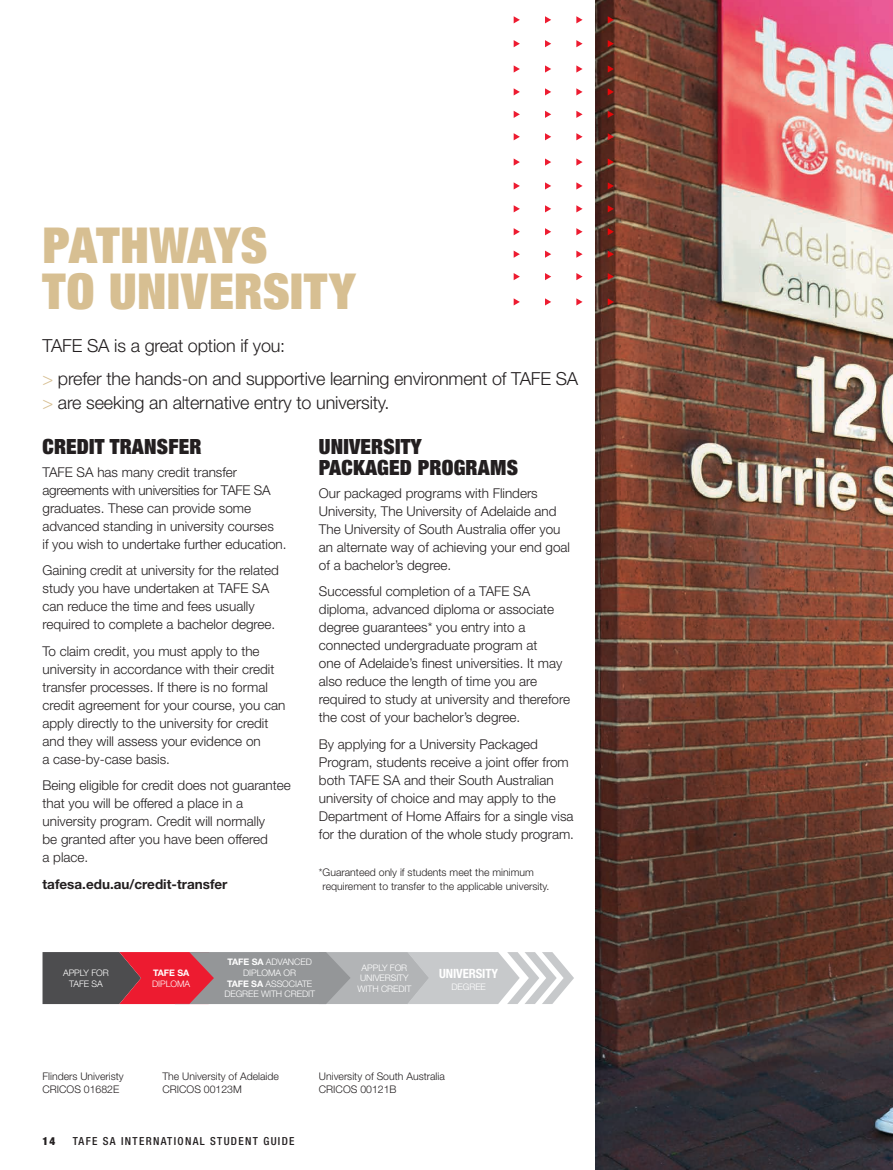
<style>
.page{position:relative;width:893px;height:1170px;background:#fff}
.page>*{position:absolute;margin:0;border:0;box-sizing:border-box;transform-origin:0 0}
.t1{font:900 condensed 49.65px/46.5px "Helvetica Neue LT Std";letter-spacing:.01em;color:#d7bf92}
.t2{font:900 condensed 21px/21px "Helvetica Neue LT Std";letter-spacing:.01em;color:#231f20}
.t3{font:300 18px/32.5px "Helvetica Neue LT Std";letter-spacing:-.01em;color:#231f20}
.t4{font:300 13.5px/18px "Helvetica Neue LT Std";color:#231f20}
.t5{font:700 13.5px "Helvetica Neue LT Std";color:#231f20}
.t6{font:700 condensed 12.75px "Helvetica Neue LT Std";letter-spacing:-.01em;color:#fff}
.t7{font:500 condensed 11.1px "Helvetica Neue LT Std";letter-spacing:.12em;color:#231f20}
.t8{font:900 condensed 11.1px "Helvetica Neue LT Std";color:#231f20}
.t9{font:300 10.5px/13.5px "Helvetica Neue LT Std";color:#231f20}
.t10{font:300 9px/10.6px "Helvetica Neue LT Std";letter-spacing:-.01em;color:#fff;text-align:center}
.t11{font:700 9px "Helvetica Neue LT Std";letter-spacing:-.01em;color:#fff}
.s1{color:#d7bf92}
.s2{font-weight:700}
</style>
<div class="page">
<img style="left:595px;top:0;width:298px;height:1169px">
<svg style="left:514px;top:40px;width:6px;height:7px"></svg>
<svg style="left:514px;top:16px;width:6px;height:7px"></svg>
<svg style="left:514px;top:65px;width:6px;height:8px"></svg>
<svg style="left:514px;top:88px;width:6px;height:7px"></svg>
<svg style="left:514px;top:111px;width:6px;height:7px"></svg>
<svg style="left:514px;top:182px;width:6px;height:7px"></svg>
<svg style="left:514px;top:158px;width:6px;height:8px"></svg>
<svg style="left:514px;top:133px;width:6px;height:7px"></svg>
<svg style="left:514px;top:205px;width:6px;height:7px"></svg>
<svg style="left:514px;top:228px;width:6px;height:7px"></svg>
<svg style="left:514px;top:251px;width:6px;height:7px"></svg>
<svg style="left:514px;top:298px;width:6px;height:7px"></svg>
<svg style="left:514px;top:273px;width:6px;height:7px"></svg>
<svg style="left:545px;top:40px;width:6px;height:7px"></svg>
<svg style="left:545px;top:16px;width:6px;height:7px"></svg>
<svg style="left:545px;top:65px;width:6px;height:8px"></svg>
<svg style="left:545px;top:88px;width:6px;height:7px"></svg>
<svg style="left:545px;top:111px;width:6px;height:7px"></svg>
<svg style="left:545px;top:182px;width:6px;height:7px"></svg>
<svg style="left:545px;top:158px;width:6px;height:8px"></svg>
<svg style="left:545px;top:133px;width:6px;height:7px"></svg>
<svg style="left:545px;top:205px;width:6px;height:7px"></svg>
<svg style="left:545px;top:228px;width:6px;height:7px"></svg>
<svg style="left:545px;top:250px;width:6px;height:8px"></svg>
<svg style="left:545px;top:298px;width:6px;height:7px"></svg>
<svg style="left:545px;top:273px;width:6px;height:7px"></svg>
<svg style="left:576px;top:40px;width:7px;height:7px"></svg>
<svg style="left:576px;top:16px;width:7px;height:7px"></svg>
<svg style="left:576px;top:65px;width:7px;height:8px"></svg>
<svg style="left:576px;top:88px;width:7px;height:7px"></svg>
<svg style="left:576px;top:111px;width:7px;height:7px"></svg>
<svg style="left:576px;top:182px;width:7px;height:7px"></svg>
<svg style="left:576px;top:158px;width:7px;height:8px"></svg>
<svg style="left:576px;top:133px;width:7px;height:7px"></svg>
<svg style="left:576px;top:205px;width:7px;height:7px"></svg>
<svg style="left:576px;top:228px;width:7px;height:7px"></svg>
<svg style="left:576px;top:250px;width:7px;height:8px"></svg>
<svg style="left:576px;top:298px;width:7px;height:7px"></svg>
<svg style="left:576px;top:273px;width:7px;height:7px"></svg>
<svg style="left:608px;top:40px;width:6px;height:7px"></svg>
<svg style="left:608px;top:16px;width:6px;height:7px"></svg>
<svg style="left:608px;top:65px;width:6px;height:8px"></svg>
<svg style="left:608px;top:88px;width:6px;height:7px"></svg>
<svg style="left:608px;top:111px;width:6px;height:7px"></svg>
<svg style="left:608px;top:182px;width:6px;height:7px"></svg>
<svg style="left:608px;top:158px;width:6px;height:8px"></svg>
<svg style="left:608px;top:133px;width:6px;height:7px"></svg>
<svg style="left:608px;top:205px;width:6px;height:7px"></svg>
<svg style="left:608px;top:228px;width:6px;height:7px"></svg>
<svg style="left:608px;top:250px;width:6px;height:8px"></svg>
<svg style="left:608px;top:298px;width:6px;height:7px"></svg>
<svg style="left:608px;top:273px;width:6px;height:7px"></svg>
<svg style="left:43px;top:952px;width:531px;height:51px;background:#ab9094"></svg>
<h1 class="t1" style="left:43px;top:221px;width:315px">PATHWAYS<br>TO UNIVERSITY</h1>
<h3 class="t3" style="left:43px;top:329px;width:537px">TAFE SA is a great option if you:<br><span class="s1">&gt;</span> prefer the hands-on and supportive learning environment of TAFE SA</h3>
<h3 class="t3" style="left:43px;top:386px;width:348px"><span class="s1">&gt;</span> are seeking an alternative entry to university.</h3>
<h2 class="t2" style="left:319px;top:436px;width:201px">UNIVERSITY<br>PACKAGED PROGRAMS</h2>
<p class="t4" style="left:319px;top:483px;width:253px">Our packaged programs with Flinders University, The University of Adelaide and The University of South Australia offer you an alternate way of achieving your end goal of a bachelor’s degree.</p>
<p class="t4" style="left:319px;top:582px;width:253px">Successful completion of a TAFE SA diploma, advanced diploma or associate degree guarantees* you entry into a connected undergraduate program at<br>one of Adelaide’s finest universities. It may also reduce the length of time you are required to study at university and therefore the cost of your bachelor’s degree.</p>
<p class="t4" style="left:319px;top:734px;width:257px">By applying for a University Packaged Program, students receive a joint offer from both TAFE SA and their South Australian university of choice and may apply to the Department of Home Affairs for a single visa for the duration of the whole study program.</p>
<p class="t9" style="left:323px;top:865px;width:228px;text-indent:-4px">*Guaranteed only if students meet the minimum requirement to transfer to the applicable university.</p>
<h2 class="t2" style="left:43px;top:436px;width:160px">CREDIT TRANSFER</h2>
<p class="t4" style="left:43px;top:462px;width:246px">TAFE SA has many credit transfer agreements with universities for TAFE SA graduates. These can provide some advanced standing in university courses<br>if you wish to undertake further education.</p>
<p class="t4" style="left:43px;top:561px;width:238px">Gaining credit at university for the related study you have undertaken at TAFE SA can reduce the time and fees usually required to complete a bachelor degree.</p>
<p class="t4" style="left:43px;top:641px;width:244px">To claim credit, you must apply to the university in accordance with their credit transfer processes. If there is no formal credit agreement for your course, you can apply directly to the university for credit and they will assess your evidence on<br>a case-by-case basis.</p>
<p class="t4" style="left:43px;top:776px;width:250px">Being eligible for credit does not guarantee that you will be offered a place in a university program. Credit will normally<br>be granted after you have been offered<br>a place.</p>
<p class="t5" style="left:43px;top:875px;width:187px">tafesa.edu.au/credit-transfer</p>
<p class="t10" style="left:63px;top:967px;width:47px">APPLY FOR<br>TAFE SA</p>
<p class="t10" style="left:224px;top:956px;width:92px"><span class="s2">TAFE SA</span> ADVANCED<br>DIPLOMA OR<br><span class="s2">TAFE SA</span> ASSOCIATE<br>DEGREE WITH CREDIT</p>
<p class="t10" style="left:357px;top:961px;width:55px">APPLY FOR<br>UNIVERSITY<br>WITH CREDIT</p>
<p class="t11" style="left:153px;top:967px;width:38px">TAFE SA</p>
<p class="t10" style="left:152px;top:977px;width:39px">DIPLOMA</p>
<p class="t6" style="left:439px;top:965px;width:60px">UNIVERSITY</p>
<p class="t10" style="left:452px;top:981px;width:36px">DEGREE</p>
<p class="t9" style="left:43px;top:1069px;width:83px">Flinders Univeristy<br>CRICOS 01682E</p>
<p class="t9" style="left:162px;top:1069px;width:118px">The University of Adelaide<br>CRICOS 00123M</p>
<p class="t9" style="left:319px;top:1069px;width:128px">University of South Australia<br>CRICOS 00121B</p>
<p class="t8" style="left:43px;top:1134px;width:14px">14</p>
<p class="t7" style="left:73px;top:1134px;width:223px">TAFE SA INTERNATIONAL STUDENT GUIDE</p>
</div>
